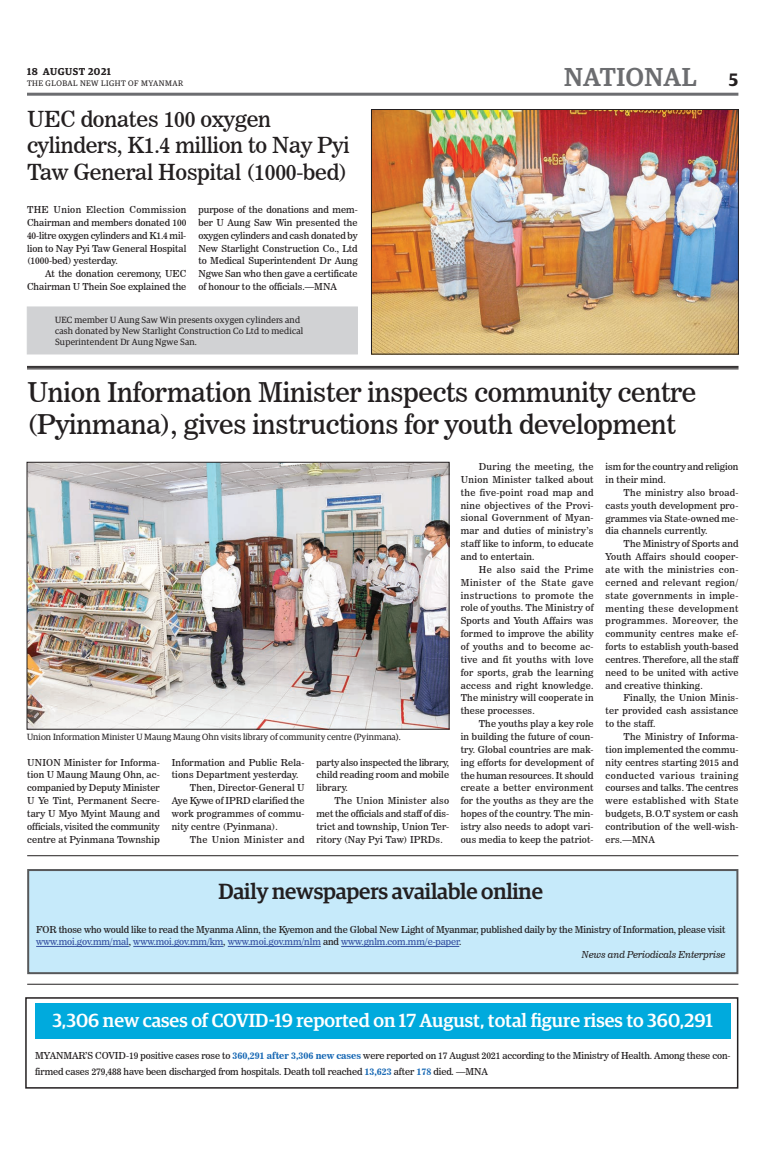
<style>
.page{position:relative;width:773px;height:1152px;background:#fff}
.page>*{position:absolute;margin:0;border:0;box-sizing:border-box;transform-origin:0 0}
.t1{font:27.1px/32.5px "News 706 BT Roman C";letter-spacing:-.01em;color:#231f20}
.t2{font:500 26px "Guardian Egyp";letter-spacing:.02em;color:#6c6d70}
.t3{font:22px/26.4px "News 706 BT Roman C";letter-spacing:-.01em;color:#231f20}
.t4{font:500 22px "Guardian Egyp";letter-spacing:-.01em;color:#231f20}
.t5{font:500 19px "Guardian Egyp";color:#fff}
.t6{font:600 10px "Guardian Egyp";letter-spacing:.055em;color:#231f20}
.t7{font:9.5px/12.9px "News 706 BT Roman C";letter-spacing:.005em;color:#231f20;text-align:justify}
.t8{font:9.5px "News 706 BT Italic C";letter-spacing:-.01em;color:#231f20}
.t9{font:9.5px "News 706 BT Roman C";letter-spacing:.035em;color:#231f20}
.t10{font:9px/10.8px "Guardian Egyp";letter-spacing:.02em;color:#231f20}
.t11{font:8px "Guardian Egyp";letter-spacing:.06em;color:#231f20}
.s1{font-weight:600;font-size:18px;color:#231f20}
.s2{color:#3853a3}
.s3{font-family:"News 706 BT Bold C";color:#1768b4}
</style>
<div class="page">
<hr style="left:27px;top:93px;width:711px;height:3px;background:#6c6d70">
<img style="left:373px;top:111px;width:363px;height:241px">
<div style="left:371px;top:109px;width:367px;height:245px;border:1px solid #231f20"></div>
<img style="left:29px;top:464px;width:418px;height:263px">
<div style="left:27px;top:462px;width:422px;height:267px;border:1px solid #231f20"></div>
<div style="left:27px;top:307px;width:330px;height:47px;background:#d1d2d4"></div>
<hr style="left:27px;top:369px;width:711px;height:1px;background:#231f20">
<hr style="left:27px;top:367px;width:711px;height:1px;background:#231f20">
<hr style="left:27px;top:366px;width:711px;height:1px;background:#231f20">
<div style="left:27px;top:869px;width:711px;height:105px;background:#c6eafa;border:2px solid #57585a"></div>
<hr style="left:36px;top:946px;width:93px;height:1px;background:#3853a3">
<hr style="left:133px;top:946px;width:90px;height:1px;background:#3853a3">
<hr style="left:228px;top:946px;width:93px;height:1px;background:#3853a3">
<hr style="left:341px;top:946px;width:118px;height:1px;background:#3853a3">
<div style="left:25px;top:997px;width:713px;height:92px;border:2px solid #231f20"></div>
<div style="left:35px;top:1004px;width:695px;height:35px;background:#0ad"></div>
<hr style="left:27px;top:984px;width:711px;height:1px;background:#231f20">
<hr style="left:27px;top:855px;width:711px;height:1px;background:#231f20">
<p class="t6" style="left:27px;top:64px;width:85px">18 AUGUST 2021</p>
<p class="t11" style="left:27px;top:78px;width:158px">THE GLOBAL NEW LIGHT OF MYANMAR</p>
<h3 class="t3" style="left:27px;top:106px;width:324px">UEC donates 100 oxygen cylinders, K1.4 million to Nay Pyi<br>Taw General Hospital (1000-bed)</h3>
<p class="t7" style="left:27px;top:203px;width:161px">THE Union Election Commission Chairman and members donated 100<br>40-litre oxygen cylinders and K1.4 mil&shy;lion to Nay Pyi Taw General Hospital (1000-bed) yesterday.</p>
<p class="t7" style="left:27px;top:267px;width:161px;text-align:right">At the donation ceremony, UEC<br>Chairman U Thein Soe explained the</p>
<p class="t7" style="left:198px;top:203px;width:161px">purpose of the donations and mem&shy;ber U Aung Saw Win presented the oxygen cylinders and cash donated by New Starlight Construction Co., Ltd to Medical Superintendent Dr Aung Ngwe San who then gave a certificate of honour to the officials.—MNA</p>
<p class="t10" style="left:55px;top:314px;width:249px">UEC member U Aung Saw Win presents oxygen cylinders and cash donated by New Starlight Construction Co Ltd to medical<br>Superintendent Dr Aung Ngwe San.</p>
<h2 class="t2" style="left:564px;top:59px;width:176px">NATIONAL <span class="s1">5</span></h2>
<h1 class="t1" style="left:27px;top:376px;width:670px">Union Information Minister inspects community centre (Pyinmana), gives instructions for youth development</h1>
<p class="t10" style="left:27px;top:731px;width:375px">Union Information Minister U Maung Maung Ohn visits library of community centre (Pyinmana).</p>
<p class="t7" style="left:27px;top:756px;width:134px">UNION Minister for Informa&shy;tion U Maung Maung Ohn, ac&shy;companied by Deputy Minister U Ye Tint, Permanent Secre&shy;tary U Myo Myint Maung and officials, visited the community centre at Pyinmana Township</p>
<p class="t7" style="left:172px;top:756px;width:134px">Information and Public Rela-</p>
<p class="t7" style="left:172px;top:768px;width:128px">tions Department yesterday.</p>
<p class="t7" style="left:190px;top:781px;width:116px">Then, Director-General U</p>
<p class="t7" style="left:172px;top:794px;width:134px">Aye Kywe of IPRD clarified the</p>
<p class="t7" style="left:172px;top:807px;width:134px">work programmes of commu-</p>
<p class="t7" style="left:172px;top:820px;width:107px">nity centre (Pyinmana).</p>
<p class="t9" style="left:190px;top:834px;width:116px">The Union Minister and</p>
<p class="t7" style="left:316px;top:756px;width:134px">party also inspected the library, child reading room and mobile library.</p>
<p class="t7" style="left:316px;top:794px;width:134px;text-indent:18px">The Union Minister also met the officials and staff of dis&shy;trict and township, Union Ter&shy;ritory (Nay Pyi Taw) IPRDs.</p>
<p class="t7" style="left:461px;top:460px;width:134px;text-indent:18px">During the meeting, the Union Minister talked about the five-point road map and nine objectives of the Provi&shy;sional Government of Myan&shy;mar and duties of ministry’s staff like to inform, to educate and to entertain.</p>
<p class="t7" style="left:461px;top:563px;width:134px;text-indent:18px">He also said the Prime Minister of the State gave instructions to promote the role of youths. The Ministry of Sports and Youth Affairs was formed to improve the ability of youths and to become ac&shy;tive and fit youths with love for sports, grab the learning access and right knowledge.<br>The ministry will cooperate in these processes.</p>
<p class="t7" style="left:461px;top:717px;width:134px;text-indent:18px">The youths play a key role in building the future of coun&shy;try. Global countries are mak&shy;ing efforts for development of the human resources. It should create a better environment for the youths as they are the hopes of the country. The min&shy;istry also needs to adopt vari&shy;ous media to keep the patriot-</p>
<p class="t7" style="left:605px;top:460px;width:134px">ism for the country and religion in their mind.</p>
<p class="t7" style="left:605px;top:486px;width:134px;text-indent:18px">The ministry also broad&shy;casts youth development pro&shy;grammes via State-owned me&shy;dia channels currently.</p>
<p class="t7" style="left:605px;top:537px;width:134px;text-indent:18px">The Ministry of Sports and Youth Affairs should cooper&shy;ate with the ministries con&shy;cerned and relevant region/ state governments in imple&shy;menting these development programmes. Moreover, the community centres make ef&shy;forts to establish youth-based centres. Therefore, all the staff need to be united with active and creative thinking.</p>
<p class="t7" style="left:605px;top:692px;width:134px;text-indent:18px">Finally, the Union Minis&shy;ter provided cash assistance to the staff.</p>
<p class="t7" style="left:605px;top:730px;width:134px;text-indent:18px">The Ministry of Informa&shy;tion implemented the commu&shy;nity centres starting 2015 and conducted various training courses and talks. The centres were established with State budgets, B.O.T system or cash contribution of the well-wish&shy;ers.—MNA</p>
<h3 class="t4" style="left:219px;top:875px;width:326px">Daily newspapers available online</h3>
<p class="t7" style="left:36px;top:923px;width:690px">FOR those who would like to read the Myanma Alinn, the Kyemon and the Global New Light of Myanmar, published daily by the Ministry of Information, please visit <span class="s2">www.moi.gov.mm/mal</span>, <span class="s2">www.moi.gov.mm/km</span>, <span class="s2">www.moi.gov.mm/nlm</span> and <span class="s2">www.gnlm.com.mm/e-paper</span>.</p>
<p class="t8" style="left:582px;top:949px;width:145px">News and Periodicals Enterprise</p>
<h3 class="t5" style="left:52px;top:1007px;width:662px">3,306 new cases of COVID-19 reported on 17 August, total figure rises to 360,291</h3>
<p class="t7" style="left:35px;top:1048px;width:697px;line-height:15.4px">MYANMAR’S COVID-19 positive cases rose to <span class="s3">360,291 after 3,306 new cases</span> were reported on 17 August 2021 according to the Ministry of Health. Among these con&shy;firmed cases 279,488 have been discharged from hospitals. Death toll reached <span class="s3">13,623</span> after <span class="s3">178</span> died. —MNA</p>
</div>
